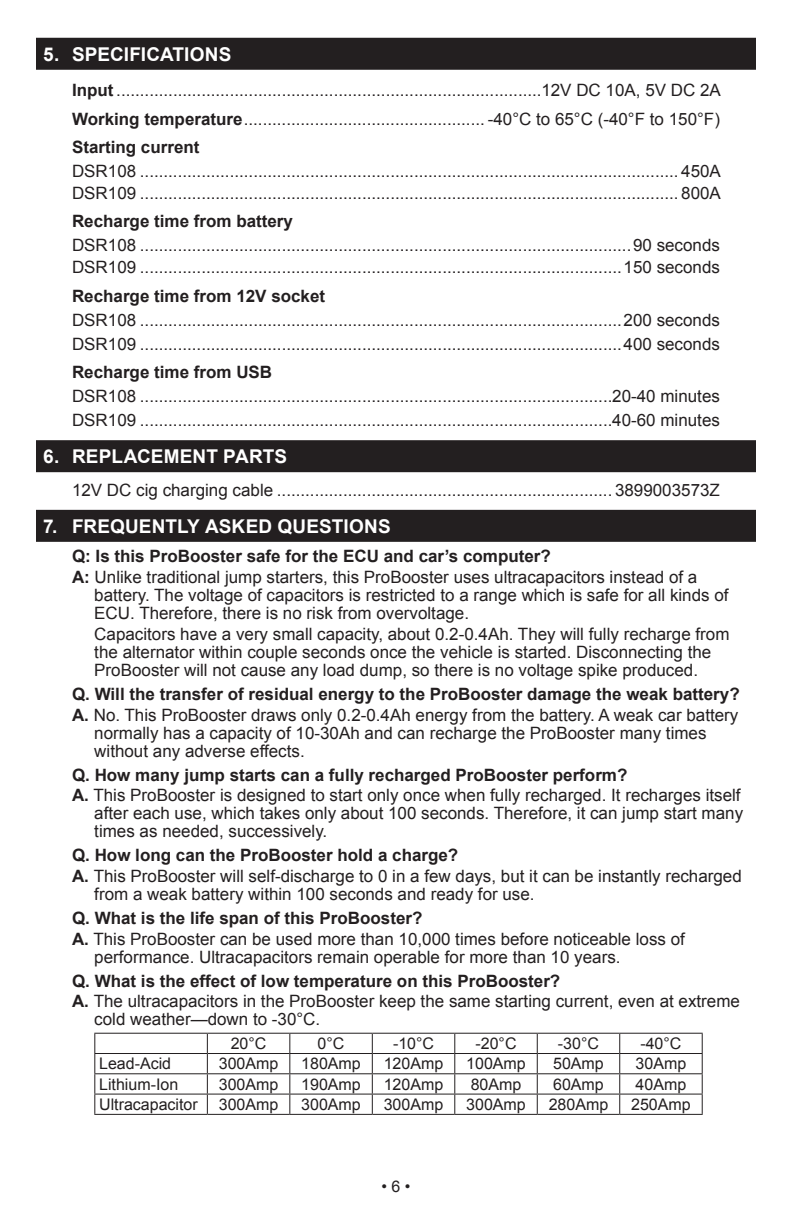
<style>
.page{position:relative;width:792px;height:1224px;background:#fff}
.page>*{position:absolute;margin:0;border:0;box-sizing:border-box;transform-origin:0 0}
.t1{font:700 19px "Arial";letter-spacing:.01em;color:#fff}
.Table_Body_Text{font:17px/18px "Arial";color:#231f20}
.Table_Body_Text-2{font:700 17px "Arial";color:#231f20}
.t2{font:16px "Arial";color:#231f20}
.s1{font-weight:700}
</style>
<div class="page">
<div style="left:36px;top:38px;width:720px;height:32px;background:#231f20"></div>
<div style="left:36px;top:440px;width:720px;height:32px;background:#231f20"></div>
<div style="left:36px;top:510px;width:720px;height:32px;background:#231f20"></div>
<hr style="left:94px;top:1033px;width:113px;height:1px;background:#231f20">
<hr style="left:207px;top:1033px;width:83px;height:1px;background:#231f20">
<hr style="left:290px;top:1033px;width:82px;height:1px;background:#231f20">
<hr style="left:372px;top:1033px;width:83px;height:1px;background:#231f20">
<hr style="left:455px;top:1033px;width:82px;height:1px;background:#231f20">
<hr style="left:537px;top:1033px;width:83px;height:1px;background:#231f20">
<hr style="left:620px;top:1033px;width:83px;height:1px;background:#231f20">
<hr style="left:94px;top:1053px;width:113px;height:1px;background:#231f20">
<hr style="left:207px;top:1053px;width:83px;height:1px;background:#231f20">
<hr style="left:290px;top:1053px;width:82px;height:1px;background:#231f20">
<hr style="left:372px;top:1053px;width:83px;height:1px;background:#231f20">
<hr style="left:455px;top:1053px;width:82px;height:1px;background:#231f20">
<hr style="left:537px;top:1053px;width:83px;height:1px;background:#231f20">
<hr style="left:620px;top:1053px;width:83px;height:1px;background:#231f20">
<hr style="left:94px;top:1073px;width:113px;height:1px;background:#231f20">
<hr style="left:207px;top:1073px;width:83px;height:1px;background:#231f20">
<hr style="left:290px;top:1073px;width:82px;height:1px;background:#231f20">
<hr style="left:372px;top:1073px;width:83px;height:1px;background:#231f20">
<hr style="left:455px;top:1073px;width:82px;height:1px;background:#231f20">
<hr style="left:537px;top:1073px;width:83px;height:1px;background:#231f20">
<hr style="left:620px;top:1073px;width:83px;height:1px;background:#231f20">
<hr style="left:94px;top:1094px;width:113px;height:1px;background:#231f20">
<svg style="left:94px;top:1034px;width:1px;height:80px"></svg>
<hr style="left:207px;top:1094px;width:83px;height:1px;background:#231f20">
<svg style="left:207px;top:1034px;width:1px;height:80px"></svg>
<hr style="left:290px;top:1094px;width:82px;height:1px;background:#231f20">
<svg style="left:289px;top:1034px;width:1px;height:80px"></svg>
<hr style="left:372px;top:1094px;width:83px;height:1px;background:#231f20">
<svg style="left:372px;top:1034px;width:1px;height:80px"></svg>
<hr style="left:455px;top:1094px;width:82px;height:1px;background:#231f20">
<svg style="left:454px;top:1034px;width:1px;height:80px"></svg>
<hr style="left:537px;top:1094px;width:83px;height:1px;background:#231f20">
<svg style="left:537px;top:1034px;width:1px;height:80px"></svg>
<hr style="left:620px;top:1094px;width:83px;height:1px;background:#231f20">
<svg style="left:619px;top:1034px;width:1px;height:80px"></svg>
<svg style="left:702px;top:1034px;width:1px;height:80px"></svg>
<hr style="left:94px;top:1114px;width:113px;height:1px;background:#231f20">
<hr style="left:207px;top:1114px;width:83px;height:1px;background:#231f20">
<hr style="left:290px;top:1114px;width:82px;height:1px;background:#231f20">
<hr style="left:372px;top:1114px;width:83px;height:1px;background:#231f20">
<hr style="left:455px;top:1114px;width:82px;height:1px;background:#231f20">
<hr style="left:537px;top:1114px;width:83px;height:1px;background:#231f20">
<hr style="left:620px;top:1114px;width:83px;height:1px;background:#231f20">
<p class="t1" style="left:43px;top:42px;width:190px">5. SPECIFICATIONS</p>
<p class="Table_Body_Text" style="left:72px;top:82px;width:650px"><span class="s1">Input</span> ..........................................................................................12V DC 10A, 5V DC 2A</p>
<p class="Table_Body_Text" style="left:72px;top:110px;width:649px"><span class="s1">Working temperature</span>................................................... -40°C to 65°C (-40°F to 150°F)</p>
<p class="Table_Body_Text-2" style="left:72px;top:136px;width:129px">Starting current</p>
<p class="Table_Body_Text" style="left:72px;top:160px;width:650px;line-height:22px">DSR108 .................................................................................................................. 450A<br>DSR109 .................................................................................................................. 800A</p>
<p class="Table_Body_Text-2" style="left:72px;top:210px;width:223px">Recharge time from battery</p>
<p class="Table_Body_Text" style="left:72px;top:235px;width:649px;line-height:22px">DSR108 ........................................................................................................90 seconds<br>DSR109 ......................................................................................................150 seconds</p>
<p class="Table_Body_Text-2" style="left:72px;top:284px;width:255px">Recharge time from 12V socket</p>
<p class="Table_Body_Text" style="left:72px;top:311px;width:649px">DSR108 ......................................................................................................200 seconds</p>
<p class="Table_Body_Text" style="left:72px;top:335px;width:649px">DSR109 ......................................................................................................400 seconds</p>
<p class="Table_Body_Text-2" style="left:72px;top:361px;width:202px">Recharge time from USB</p>
<p class="Table_Body_Text" style="left:72px;top:387px;width:649px">DSR108 ....................................................................................................20-40 minutes</p>
<p class="Table_Body_Text" style="left:72px;top:411px;width:649px">DSR109 ....................................................................................................40-60 minutes</p>
<p class="t1" style="left:43px;top:444px;width:246px">6. REPLACEMENT PARTS</p>
<p class="Table_Body_Text" style="left:72px;top:481px;width:649px">12V DC cig charging cable ....................................................................... 3899003573Z</p>
<p class="t1" style="left:43px;top:514px;width:349px">7. FREQUENTLY ASKED QUESTIONS</p>
<p class="Table_Body_Text-2" style="left:72px;top:545px;width:480px">Q: Is this ProBooster safe for the ECU and car’s computer?</p>
<p class="Table_Body_Text" style="left:94px;top:569px;width:636px;text-indent:-22px"><span class="s1">A:</span> Unlike traditional jump starters, this ProBooster uses ultracapacitors instead of a battery. The voltage of capacitors is restricted to a range which is safe for all kinds of<br>ECU. Therefore, there is no risk from overvoltage.</p>
<p class="Table_Body_Text" style="left:94px;top:625px;width:637px">Capacitors have a very small capacity, about 0.2-0.4Ah. They will fully recharge from the alternator within couple seconds once the vehicle is started. Disconnecting the<br>ProBooster will not cause any load dump, so there is no voltage spike produced.</p>
<p class="Table_Body_Text-2" style="left:72px;top:683px;width:669px">Q. Will the transfer of residual energy to the ProBooster damage the weak battery?</p>
<p class="Table_Body_Text" style="left:94px;top:706px;width:646px;text-indent:-22px"><span class="s1">A.</span> No. This ProBooster draws only 0.2-0.4Ah energy from the battery. A weak car battery normally has a capacity of 10-30Ah and can recharge the ProBooster many times without any adverse effects.</p>
<p class="Table_Body_Text-2" style="left:72px;top:763px;width:557px">Q. How many jump starts can a fully recharged ProBooster perform?</p>
<p class="Table_Body_Text" style="left:94px;top:787px;width:650px;text-indent:-22px"><span class="s1">A.</span> This ProBooster is designed to start only once when fully recharged. It recharges itself after each use, which takes only about 100 seconds. Therefore, it can jump start many times as needed, successively.</p>
<p class="Table_Body_Text-2" style="left:72px;top:844px;width:388px">Q. How long can the ProBooster hold a charge?</p>
<p class="Table_Body_Text" style="left:94px;top:867px;width:649px;text-indent:-22px"><span class="s1">A.</span> This ProBooster will self-discharge to 0 in a few days, but it can be instantly recharged from a weak battery within 100 seconds and ready for use.</p>
<p class="Table_Body_Text-2" style="left:72px;top:907px;width:352px">Q. What is the life span of this ProBooster?</p>
<p class="Table_Body_Text" style="left:94px;top:930px;width:592px;text-indent:-22px"><span class="s1">A.</span> This ProBooster can be used more than 10,000 times before noticeable loss of performance. Ultracapacitors remain operable for more than 10 years.</p>
<p class="Table_Body_Text-2" style="left:72px;top:969px;width:490px">Q. What is the effect of low temperature on this ProBooster?</p>
<p class="Table_Body_Text" style="left:94px;top:993px;width:647px;text-indent:-22px"><span class="s1">A.</span> The ultracapacitors in the ProBooster keep the same starting current, even at extreme cold weather—down to -30°C.</p>
<p class="t2" style="left:231px;top:1033px;width:37px">20°C</p>
<p class="t2" style="left:318px;top:1033px;width:28px">0°C</p>
<p class="t2" style="left:393px;top:1033px;width:43px">-10°C</p>
<p class="t2" style="left:475px;top:1033px;width:43px">-20°C</p>
<p class="t2" style="left:558px;top:1033px;width:43px">-30°C</p>
<p class="t2" style="left:640px;top:1033px;width:43px">-40°C</p>
<p class="t2" style="left:99px;top:1053px;width:74px">Lead-Acid</p>
<p class="t2" style="left:219px;top:1053px;width:61px">300Amp</p>
<p class="t2" style="left:301px;top:1053px;width:61px">180Amp</p>
<p class="t2" style="left:384px;top:1053px;width:61px">120Amp</p>
<p class="t2" style="left:466px;top:1053px;width:61px">100Amp</p>
<p class="t2" style="left:553px;top:1053px;width:52px">50Amp</p>
<p class="t2" style="left:636px;top:1053px;width:52px">30Amp</p>
<p class="t2" style="left:99px;top:1074px;width:81px">Lithium-Ion</p>
<p class="t2" style="left:219px;top:1074px;width:61px">300Amp</p>
<p class="t2" style="left:301px;top:1074px;width:61px">190Amp</p>
<p class="t2" style="left:384px;top:1074px;width:61px">120Amp</p>
<p class="t2" style="left:471px;top:1074px;width:52px">80Amp</p>
<p class="t2" style="left:553px;top:1074px;width:52px">60Amp</p>
<p class="t2" style="left:636px;top:1074px;width:52px">40Amp</p>
<p class="t2" style="left:99px;top:1094px;width:100px">Ultracapacitor</p>
<p class="t2" style="left:219px;top:1094px;width:61px">300Amp</p>
<p class="t2" style="left:301px;top:1094px;width:61px">300Amp</p>
<p class="t2" style="left:384px;top:1094px;width:61px">300Amp</p>
<p class="t2" style="left:466px;top:1094px;width:61px">300Amp</p>
<p class="t2" style="left:549px;top:1094px;width:61px">280Amp</p>
<p class="t2" style="left:631px;top:1094px;width:61px">250Amp</p>
<p class="t2" style="left:382px;top:1176px;width:30px">• 6 •</p>
</div>
